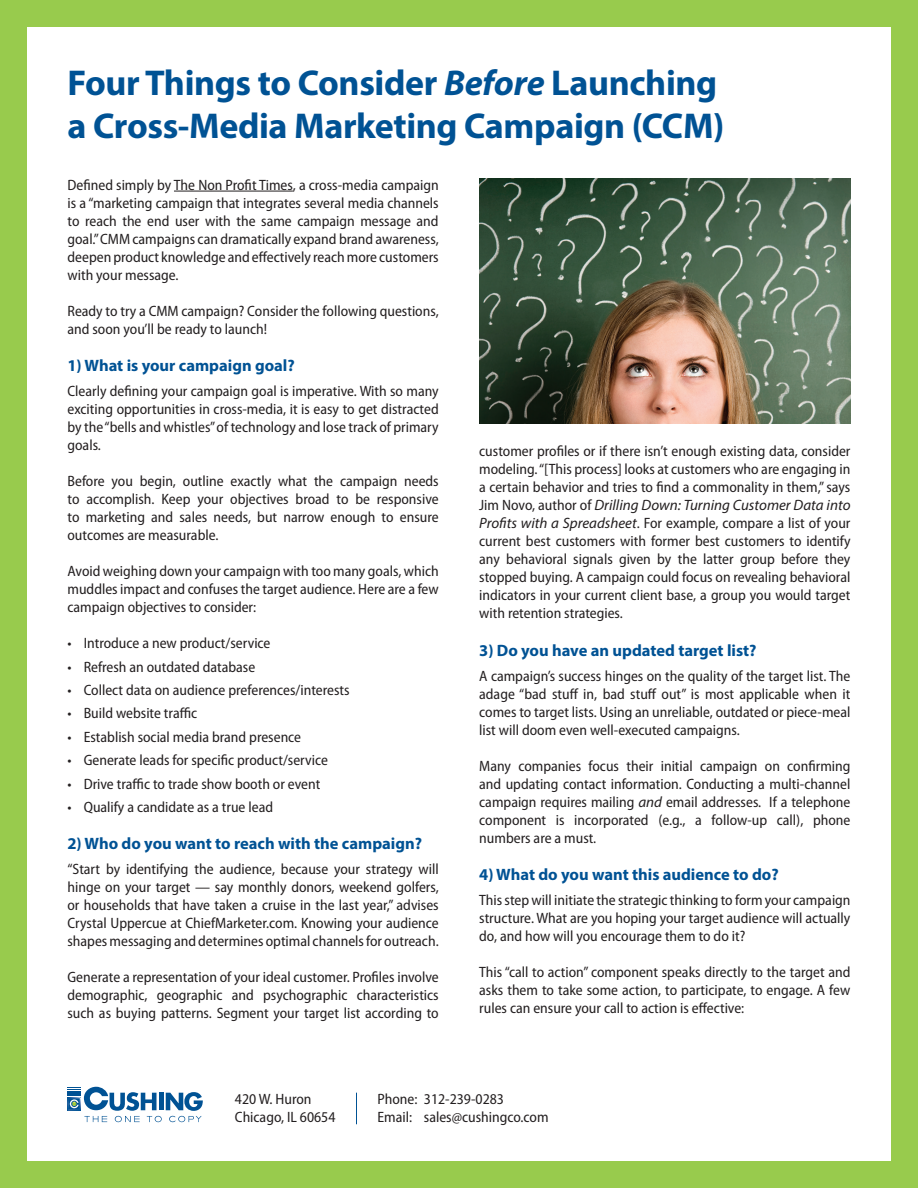
<style>
.page{position:relative;width:918px;height:1188px;background:#98cb4d}
.page>*{position:absolute;margin:0;border:0;box-sizing:border-box;transform-origin:0 0}
.t1{font:700 36px/43.2px "Myriad Pro";letter-spacing:-.01em;color:#005294}
.Subheader{font:700 16.5px "Myriad Pro";color:#005294}
.t2{font:semi-condensed 15px/18px "Myriad Pro";color:#231f20;text-align:justify}
.s1{font-style:italic}
.s2{font-style:italic;font-stretch:normal}
</style>
<div class="page">
<div style="left:27px;top:27px;width:864px;height:1134px;background:#fff"></div>
<svg style="left:68px;top:1087px;width:135px;height:35px"></svg>
<hr style="left:356px;top:1093px;width:1px;height:31px;background:#005294">
<hr style="left:174px;top:191px;width:119px;height:1px;background:#231f20">
<img style="left:479px;top:178px;width:371px;height:246px">
<p class="t1" style="left:68px;top:60px;width:658px">Four Things to Consider <span class="s1">Before</span> Launching a Cross-Media Marketing Campaign (CCM)</p>
<p class="t2" style="left:68px;top:176px;width:373px">Defined simply by The Non Profit Times, a cross-media campaign is a “marketing campaign that integrates several media channels to reach the end user with the same campaign message and goal.” CMM campaigns can dramatically expand brand awareness, deepen product knowledge and effectively reach more customers with your message.</p>
<p class="t2" style="left:68px;top:302px;width:373px">Ready to try a CMM campaign? Consider the following questions, and soon you’ll be ready to launch!</p>
<p class="Subheader" style="left:68px;top:355px;width:229px">1) What is your campaign goal?</p>
<p class="t2" style="left:68px;top:382px;width:373px">Clearly defining your campaign goal is imperative. With so many exciting opportunities in cross-media, it is easy to get distracted by the “bells and whistles” of technology and lose track of primary goals.</p>
<p class="t2" style="left:68px;top:472px;width:373px">Before you begin, outline exactly what the campaign needs to accomplish. Keep your objectives broad to be responsive to marketing and sales needs, but narrow enough to ensure outcomes are measurable.</p>
<p class="t2" style="left:68px;top:562px;width:373px">Avoid weighing down your campaign with too many goals, which muddles impact and confuses the target audience. Here are a few campaign objectives to consider:</p>
<p class="t2" style="left:68px;top:634px;width:205px">• Introduce a new product/service</p>
<p class="t2" style="left:68px;top:658px;width:189px">• Refresh an outdated database</p>
<p class="t2" style="left:68px;top:681px;width:284px">• Collect data on audience preferences/interests</p>
<p class="t2" style="left:68px;top:705px;width:131px">• Build website traffic</p>
<p class="t2" style="left:68px;top:728px;width:235px">• Establish social media brand presence</p>
<p class="t2" style="left:68px;top:751px;width:262px">• Generate leads for specific product/service</p>
<p class="t2" style="left:68px;top:775px;width:254px">• Drive traffic to trade show booth or event</p>
<p class="t2" style="left:68px;top:798px;width:207px">• Qualify a candidate as a true lead</p>
<p class="Subheader" style="left:68px;top:833px;width:356px">2) Who do you want to reach with the campaign?</p>
<p class="t2" style="left:68px;top:860px;width:373px">“Start by identifying the audience, because your strategy will hinge on your target — say monthly donors, weekend golfers, or households that have taken a cruise in the last year,” advises Crystal Uppercue at ChiefMarketer.com. Knowing your audience shapes messaging and determines optimal channels for outreach.</p>
<p class="t2" style="left:68px;top:968px;width:373px">Generate a representation of your ideal customer. Profiles involve demographic, geographic and psychographic characteristics such as buying patterns. Segment your target list according to</p>
<p class="t2" style="left:479px;top:442px;width:373px">customer profiles or if there isn’t enough existing data, consider modeling. “[This process] looks at customers who are engaging in a certain behavior and tries to find a commonality in them,” says Jim Novo, author of <span class="s2">Drilling Down: Turning Customer Data into Profits with a Spreadsheet</span>. For example, compare a list of your current best customers with former best customers to identify any behavioral signals given by the latter group before they stopped buying. A campaign could focus on revealing behavioral indicators in your current client base, a group you would target with retention strategies.</p>
<p class="Subheader" style="left:479px;top:639px;width:279px">3) Do you have an updated target list?</p>
<p class="t2" style="left:479px;top:667px;width:373px">A campaign’s success hinges on the quality of the target list. The adage “bad stuff in, bad stuff out” is most applicable when it comes to target lists. Using an unreliable, outdated or piece-meal list will doom even well-executed campaigns.</p>
<p class="t2" style="left:479px;top:757px;width:373px">Many companies focus their initial campaign on confirming and updating contact information. Conducting a multi-channel campaign requires mailing <span class="s2">and</span> email addresses. If a telephone component is incorporated (e.g., a follow-up call), phone numbers are a must.</p>
<p class="Subheader" style="left:479px;top:864px;width:301px">4) What do you want this audience to do?</p>
<p class="t2" style="left:479px;top:891px;width:373px">This step will initiate the strategic thinking to form your campaign structure. What are you hoping your target audience will actually do, and how will you encourage them to do it?</p>
<p class="t2" style="left:479px;top:963px;width:373px">This “call to action” component speaks directly to the target and asks them to take some action, to participate, to engage. A few rules can ensure your call to action is effective:</p>
<p class="t2" style="left:235px;top:1090px;width:102px">420 W. Huron<br>Chicago, IL 60654</p>
<p class="t2" style="left:377px;top:1090px;width:173px">Phone: 312-239-0283<br>Email: sales@cushingco.com</p>
</div>
